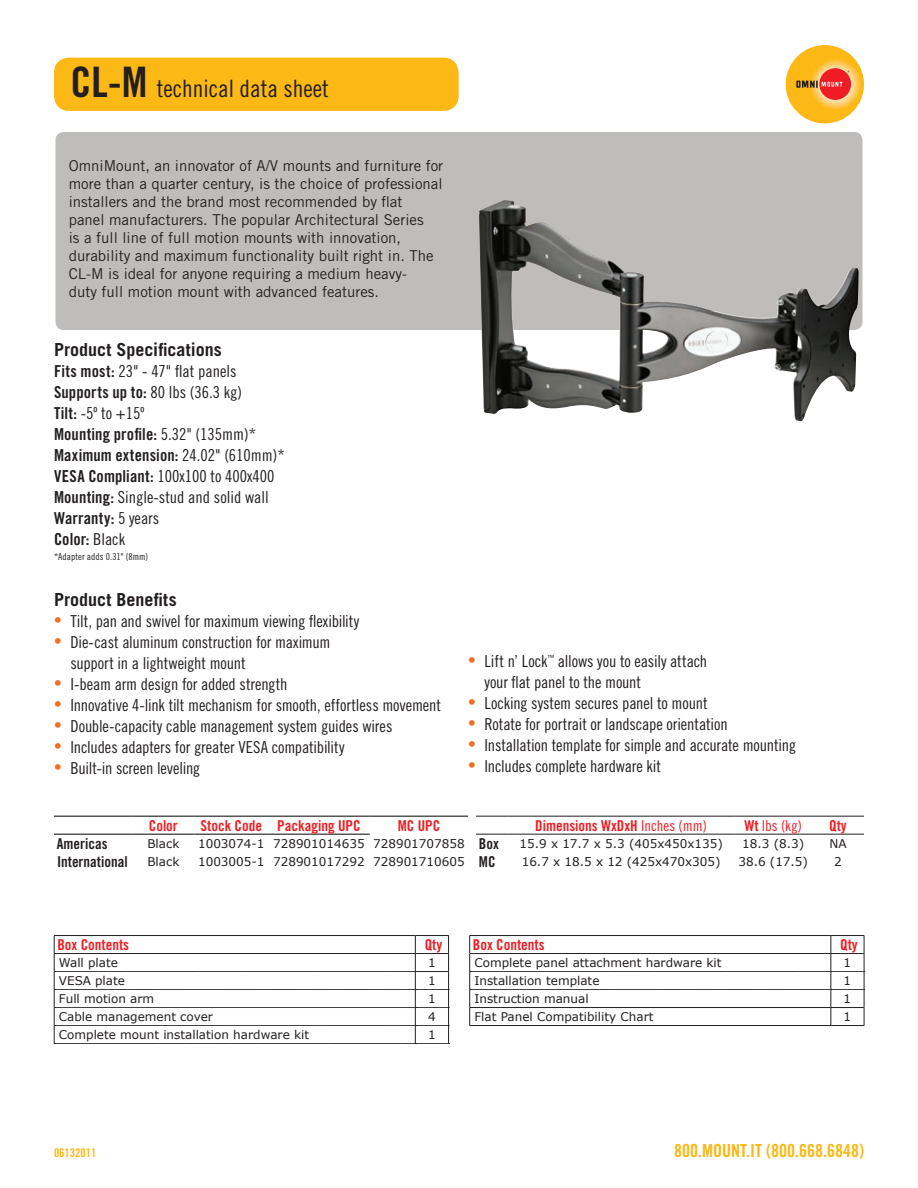
<style>
.page{position:relative;width:918px;height:1188px;background:#fff}
.page>*{position:absolute;margin:0;border:0;box-sizing:border-box;transform-origin:0 0}
.t1{font:24px "Trade Gothic LT Std Cn 18";color:#231f20}
.t2{font:700 18px "Trade Gothic LT Std";color:#231f20}
.t3{font:18px "Trade Gothic LT Std Bd Cn 20";color:#fcb814}
.t4{font:16.5px/21px "Trade Gothic LT Std Cn 18";letter-spacing:-.01em;color:#231f20}
.t5{font:16.5px/21px "Trade Gothic LT Std Bd Cn 20";letter-spacing:.005em;color:#231f20}
.t6{font:15px/18px "Trade Gothic LT Std";color:#231f20}
.t7{font:15px "Trade Gothic LT Std Bd Cn 20";color:#ee1d23}
.t8{font:15px "Trade Gothic LT Std Bd Cn 20";color:#231f20}
.t9{font:15px "Trade Gothic LT Std Cn 18";color:#ee1d23}
.t10{font:12px "Verdana";color:#231f20}
.t11{font:12px "Trade Gothic LT Std Bd Cn 20";color:#fcb814}
.t12{font:9.6px "Trade Gothic LT Std Cn 18";color:#231f20}
.t13{font:7.05px "Trade Gothic LT Std Cn 18";color:#231f20}
.s1{font-family:"Trade Gothic LT Std Bd Cn 20";font-size:42px}
.s2{font-family:"Trade Gothic LT Std Bd Cn 20"}
.s3{font-family:"Trade Gothic LT Std Cn 18"}
.s4{font-family:"Myriad Pro";font-size:27px;color:#f36e21}
</style>
<div class="page">
<div style="left:55px;top:131px;width:808px;height:200px;background:#bfbdbc;border-radius:9px"></div>
<div style="left:54px;top:131px;width:810px;height:201px;border:2px solid #fff;border-radius:9px"></div>
<div style="left:786px;top:45px;width:78px;height:78px;background:#fcb814;border-radius:50%"></div>
<svg style="left:810px;top:58px;width:51px;height:52px"></svg>
<div style="left:819px;top:68px;width:32px;height:32px;background:#ee1d23;border-radius:50%"></div>
<svg style="left:796px;top:81px;width:47px;height:7px"></svg>
<hr style="left:54px;top:834px;width:78px;height:1px;background:#040503">
<hr style="left:132px;top:834px;width:63px;height:1px;background:#040503">
<hr style="left:195px;top:834px;width:73px;height:1px;background:#040503">
<hr style="left:268px;top:834px;width:102px;height:1px;background:#040503">
<hr style="left:54px;top:816px;width:78px;height:1px;background:#040503">
<hr style="left:132px;top:816px;width:63px;height:1px;background:#040503">
<hr style="left:195px;top:816px;width:73px;height:1px;background:#040503">
<hr style="left:268px;top:816px;width:102px;height:1px;background:#040503">
<hr style="left:370px;top:816px;width:98px;height:1px;background:#040503">
<div style="left:54px;top:58px;width:405px;height:53px;background:#fcb814;border-radius:15px"></div>
<hr style="left:476px;top:816px;width:32px;height:1px;background:#231f20">
<hr style="left:508px;top:816px;width:226px;height:1px;background:#231f20">
<hr style="left:734px;top:816px;width:78px;height:1px;background:#231f20">
<hr style="left:812px;top:816px;width:52px;height:1px;background:#231f20">
<hr style="left:476px;top:834px;width:32px;height:1px;background:#231f20">
<hr style="left:508px;top:834px;width:226px;height:1px;background:#231f20">
<hr style="left:734px;top:834px;width:78px;height:1px;background:#231f20">
<hr style="left:812px;top:834px;width:52px;height:1px;background:#231f20">
<hr style="left:54px;top:935px;width:361px;height:1px;background:#231f20">
<hr style="left:415px;top:935px;width:34px;height:1px;background:#231f20">
<svg style="left:54px;top:936px;width:396px;height:108px"></svg>
<hr style="left:470px;top:935px;width:361px;height:1px;background:#231f20">
<hr style="left:831px;top:935px;width:33px;height:1px;background:#231f20">
<svg style="left:469px;top:936px;width:396px;height:90px"></svg>
<hr style="left:470px;top:1007px;width:361px;height:1px;background:#231f20">
<hr style="left:831px;top:1007px;width:33px;height:1px;background:#231f20">
<hr style="left:470px;top:1025px;width:361px;height:1px;background:#231f20">
<hr style="left:831px;top:1025px;width:33px;height:1px;background:#231f20">
<img style="left:478px;top:200px;width:381px;height:222px">
<h1 class="t1" style="left:70px;top:74px;width:260px"><span class="s1">CL-M</span> technical data sheet</h1>
<p class="t6" style="left:69px;top:157px;width:376px">OmniMount, an innovator of A/V mounts and furniture for more than a quarter century, is the choice of professional installers and the brand most recommended by flat<br>panel manufacturers. The popular Architectural Series<br>is a full line of full motion mounts with innovation, durability and maximum functionality built right in. The CL-M is ideal for anyone requiring a medium heavy-<br>duty full motion mount with advanced features.</p>
<p class="t2" style="left:54px;top:339px;width:169px">Product Specifications</p>
<p class="t4" style="left:54px;top:361px;width:184px"><span class="s2">Fits most:</span> 23" - 47" flat panels</p>
<p class="t5" style="left:54px;top:382px;width:190px">Supports up to: <span class="s3">80 lbs (36.3 kg)</span></p>
<p class="t4" style="left:54px;top:403px;width:92px"><span class="s2">Tilt:</span> -5º to +15º</p>
<p class="t5" style="left:54px;top:424px;width:232px">Mounting profile: <span class="s3">5.32" (135mm)*<br></span>Maximum extension: <span class="s3">24.02" (610mm)*</span></p>
<p class="t4" style="left:54px;top:466px;width:222px"><span class="s2">VESA Compliant:</span> 100x100 to 400x400<br><span class="s2">Mounting:</span> Single-stud and solid wall</p>
<p class="t5" style="left:54px;top:508px;width:107px">Warranty: <span class="s3">5 years<br></span>Color: <span class="s3">Black</span></p>
<p class="t12" style="left:54px;top:550px;width:96px">*Adapter adds 0.31" (8mm)</p>
<p class="t2" style="left:54px;top:589px;width:124px">Product Benefits</p>
<p class="t4" style="left:54px;top:611px;width:307px"><span class="s4">•</span> Tilt, pan and swivel for maximum viewing flexibility</p>
<p class="t4" style="left:70px;top:632px;width:262px;text-indent:-16px"><span class="s4">•</span> Die-cast aluminum construction for maximum support in a lightweight mount</p>
<p class="t4" style="left:54px;top:674px;width:235px"><span class="s4">•</span> I-beam arm design for added strength</p>
<p class="t4" style="left:54px;top:695px;width:389px"><span class="s4">•</span> Innovative 4-link tilt mechanism for smooth, effortless movement</p>
<p class="t4" style="left:54px;top:716px;width:340px"><span class="s4">•</span> Double-capacity cable management system guides wires</p>
<p class="t4" style="left:54px;top:737px;width:292px"><span class="s4">•</span> Includes adapters for greater VESA compatibility</p>
<p class="t4" style="left:54px;top:758px;width:148px"><span class="s4">•</span> Built-in screen leveling</p>
<p class="t7" style="left:149px;top:816px;width:31px">Color</p>
<p class="t7" style="left:201px;top:816px;width:162px">Stock Code Packaging UPC</p>
<p class="t7" style="left:398px;top:816px;width:44px">MC UPC</p>
<p class="t4" style="left:468px;top:651px;width:81px"><span class="s4">•</span> Lift n’ Lock</p>
<p class="t13" style="left:547px;top:654px;width:8px">™</p>
<p class="t4" style="left:485px;top:651px;width:224px;text-indent:73px">allows you to easily attach your flat panel to the mount</p>
<p class="t4" style="left:468px;top:693px;width:241px"><span class="s4">•</span> Locking system secures panel to mount</p>
<p class="t4" style="left:468px;top:714px;width:261px"><span class="s4">•</span> Rotate for portrait or landscape orientation</p>
<p class="t4" style="left:468px;top:735px;width:330px"><span class="s4">•</span> Installation template for simple and accurate mounting</p>
<p class="t4" style="left:468px;top:756px;width:195px"><span class="s4">•</span> Includes complete hardware kit</p>
<p class="t7" style="left:535px;top:816px;width:173px">Dimensions WxDxH <span class="s3">Inches (mm)</span></p>
<p class="t9" style="left:744px;top:816px;width:59px"><span class="s2">Wt</span> lbs (kg)</p>
<p class="t7" style="left:829px;top:816px;width:19px">Qty</p>
<p class="t8" style="left:57px;top:834px;width:52px">Americas</p>
<p class="t10" style="left:147px;top:836px;width:34px">Black</p>
<p class="t10" style="left:198px;top:836px;width:268px">1003074-1 728901014635 728901707858</p>
<p class="t8" style="left:57px;top:852px;width:72px">International</p>
<p class="t10" style="left:147px;top:854px;width:34px">Black</p>
<p class="t10" style="left:198px;top:854px;width:268px">1003005-1 728901017292 728901710605</p>
<p class="t8" style="left:479px;top:834px;width:21px">Box</p>
<p class="t10" style="left:520px;top:836px;width:205px">15.9 x 17.7 x 5.3 (405x450x135)</p>
<p class="t10" style="left:742px;top:836px;width:64px">18.3 (8.3)</p>
<p class="t10" style="left:829px;top:836px;width:19px">NA</p>
<p class="t8" style="left:479px;top:852px;width:18px">MC</p>
<p class="t10" style="left:522px;top:854px;width:200px">16.7 x 18.5 x 12 (425x470x305)</p>
<p class="t10" style="left:738px;top:854px;width:71px">38.6 (17.5)</p>
<p class="t10" style="left:834px;top:854px;width:9px">2</p>
<p class="t7" style="left:57px;top:935px;width:73px">Box Contents</p>
<p class="t7" style="left:425px;top:935px;width:19px">Qty</p>
<p class="t10" style="left:59px;top:955px;width:61px">Wall plate</p>
<p class="t10" style="left:428px;top:955px;width:9px">1</p>
<p class="t10" style="left:59px;top:973px;width:68px">VESA plate</p>
<p class="t10" style="left:428px;top:973px;width:9px">1</p>
<p class="t10" style="left:59px;top:991px;width:97px">Full motion arm</p>
<p class="t10" style="left:428px;top:991px;width:9px">1</p>
<p class="t10" style="left:59px;top:1009px;width:156px">Cable management cover</p>
<p class="t10" style="left:428px;top:1009px;width:9px">4</p>
<p class="t10" style="left:59px;top:1027px;width:252px">Complete mount installation hardware kit</p>
<p class="t10" style="left:428px;top:1027px;width:9px">1</p>
<p class="t7" style="left:473px;top:935px;width:73px">Box Contents</p>
<p class="t7" style="left:840px;top:935px;width:19px">Qty</p>
<p class="t10" style="left:474px;top:955px;width:249px">Complete panel attachment hardware kit</p>
<p class="t10" style="left:844px;top:955px;width:9px">1</p>
<p class="t10" style="left:474px;top:973px;width:127px">Installation template</p>
<p class="t10" style="left:844px;top:973px;width:9px">1</p>
<p class="t10" style="left:474px;top:991px;width:116px">Instruction manual</p>
<p class="t10" style="left:844px;top:991px;width:9px">1</p>
<p class="t10" style="left:474px;top:1009px;width:181px">Flat Panel Compatibility Chart</p>
<p class="t10" style="left:844px;top:1009px;width:9px">1</p>
<p class="t11" style="left:54px;top:1145px;width:44px">06132011</p>
<p class="t3" style="left:674px;top:1140px;width:191px">800.MOUNT.IT (800.668.6848)</p>
</div>
